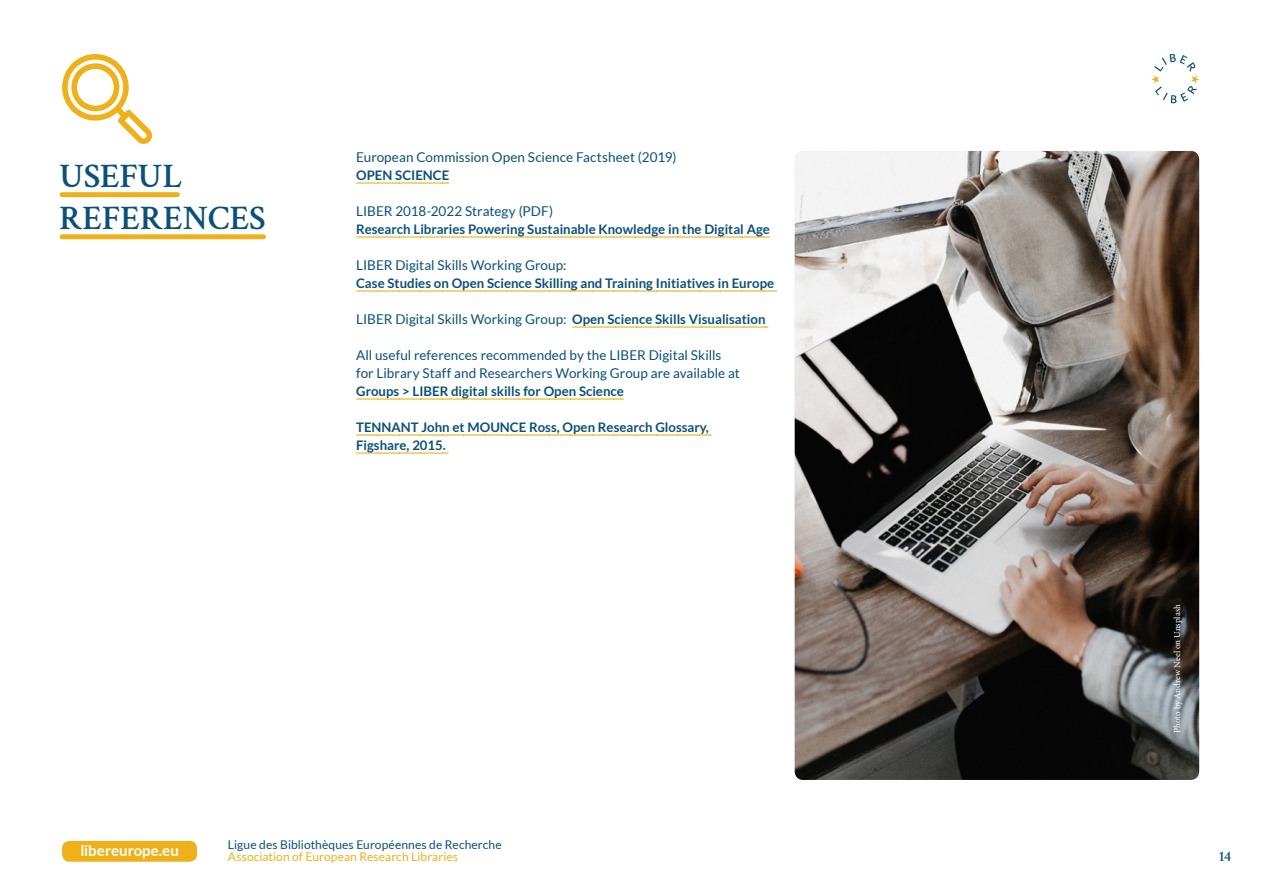
<style>
.page{position:relative;width:1263px;height:893px;background:#fff}
.page>*{position:absolute;margin:0;border:0;box-sizing:border-box;transform-origin:0 0}
.t1{font:600 34.5px/41.4px "Crimson Text";color:#0a507a}
.t2{font:700 15px "Lato";letter-spacing:.005em;color:#fff}
.t3{font:600 15px "Crimson Text";color:#0a507a}
.t4{font:13.5px/18px "Lato";color:#0a507a}
.t5{font:700 13.2px/18px "Lato";color:#0a507a}
.t6{font:12px "Lato";letter-spacing:.01em;color:#0a507a}
.t7{font:12px "Lato";letter-spacing:.005em;color:#efb11a}
.t8{font:9px "Minion Pro";letter-spacing:-.005em;color:#fff}
.s1{font-weight:700;font-size:13.2px}
</style>
<div class="page">
<div style="left:62px;top:841px;width:135px;height:21px;background:#efb11a;border-radius:8px"></div>
<div style="left:62px;top:192px;width:115px;height:5px;background:#efb11a"></div>
<svg style="left:1151px;top:54px;width:48px;height:49px"></svg>
<div style="left:62px;top:234px;width:202px;height:5px;background:#efb11a"></div>
<svg style="left:357px;top:182px;width:92px;height:2px"></svg>
<svg style="left:357px;top:236px;width:412px;height:2px"></svg>
<svg style="left:357px;top:290px;width:420px;height:2px"></svg>
<svg style="left:573px;top:326px;width:195px;height:2px"></svg>
<svg style="left:357px;top:398px;width:266px;height:2px"></svg>
<svg style="left:357px;top:434px;width:354px;height:2px"></svg>
<svg style="left:357px;top:452px;width:91px;height:2px"></svg>
<svg style="left:62px;top:54px;width:90px;height:90px"></svg>
<img style="left:795px;top:151px;width:404px;height:629px">
<h1 class="t1" style="left:60px;top:153px;width:207px">USEFUL<br>REFERENCES</h1>
<p class="t4" style="left:356px;top:148px;width:322px">European Commission Open Science Factsheet (2019)</p>
<p class="t5" style="left:356px;top:166px;width:95px">OPEN SCIENCE</p>
<p class="t4" style="left:356px;top:202px;width:198px">LIBER 2018-2022 Strategy (PDF)</p>
<p class="t5" style="left:356px;top:220px;width:415px">Research Libraries Powering Sustainable Knowledge in the Digital Age</p>
<p class="t4" style="left:356px;top:256px;width:212px">LIBER Digital Skills Working Group:</p>
<p class="t5" style="left:356px;top:274px;width:420px">Case Studies on Open Science Skilling and Training Initiatives in Europe</p>
<p class="t4" style="left:356px;top:310px;width:411px">LIBER Digital Skills Working Group: <span class="s1">Open Science Skills Visualisation</span></p>
<p class="t4" style="left:356px;top:346px;width:385px">All useful references recommended by the LIBER Digital Skills for Library Staff and Researchers Working Group are available at</p>
<p class="t5" style="left:356px;top:382px;width:269px">Groups &gt; LIBER digital skills for Open Science</p>
<p class="t5" style="left:356px;top:418px;width:354px">TENNANT John et MOUNCE Ross, Open Research Glossary,<br>Figshare, 2015.</p>
<p class="t8" style="left:1171px;top:733px;width:130px;rotate:-90deg">Photo by Andrew Neel on Unsplash</p>
<p class="t2" style="left:80px;top:842px;width:100px">libereurope.eu</p>
<p class="t6" style="left:228px;top:837px;width:275px">Ligue des Bibliothèques Européennes de Recherche</p>
<p class="t7" style="left:228px;top:849px;width:232px">Association of European Research Libraries</p>
<p class="t3" style="left:1219px;top:846px;width:14px">14</p>
</div>
